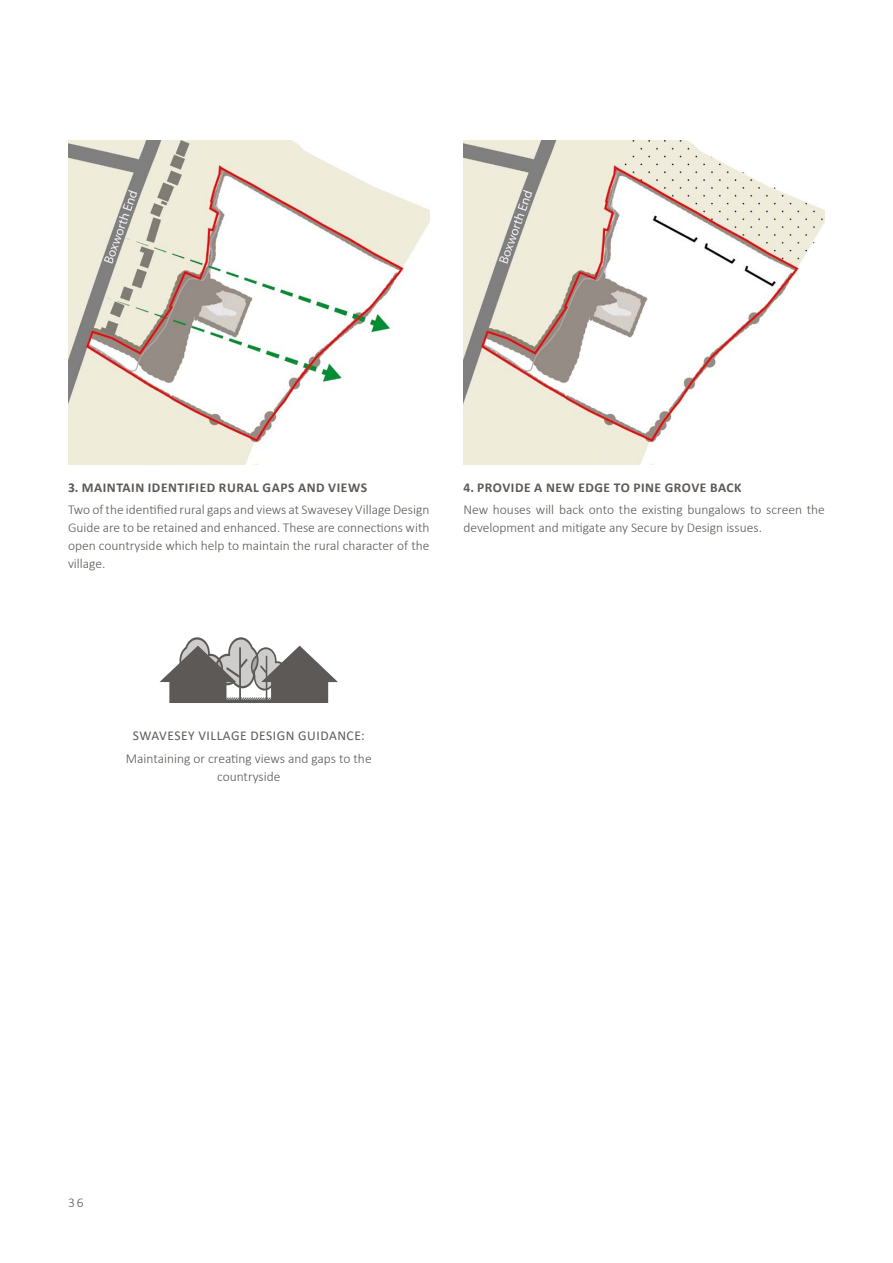
<style>
.page{position:relative;width:893px;height:1263px;background:#fff}
.page>*{position:absolute;margin:0;border:0;box-sizing:border-box;transform-origin:0 0}
.t1{font:300 13.5px/18px "Calibri";color:#5d5956;text-align:justify}
.t2{font:700 13.5px "Calibri";letter-spacing:.04em;color:#5d5956}
.t3{font:13.5px "Calibri";letter-spacing:.04em;color:#5d5956}
</style>
<div class="page">
<img style="left:463px;top:140px;width:362px;height:324px">
<img style="left:68px;top:140px;width:361px;height:324px">
<svg style="left:160px;top:637px;width:178px;height:66px"></svg>
<hr style="left:174px;top:700px;width:145px;height:3px;background:#5d5956">
<p class="t2" style="left:68px;top:478px;width:301px">3. MAINTAIN IDENTIFIED RURAL GAPS AND VIEWS</p>
<p class="t1" style="left:68px;top:501px;width:363px">Two of the identified rural gaps and views at Swavesey Village Design Guide are to be retained and enhanced. These are connections with open countryside which help to maintain the rural character of the village.</p>
<p class="t2" style="left:463px;top:478px;width:280px">4. PROVIDE A NEW EDGE TO PINE GROVE BACK</p>
<p class="t1" style="left:463px;top:501px;width:363px">New houses will back onto the existing bungalows to screen the development and mitigate any Secure by Design issues.</p>
<p class="t3" style="left:133px;top:726px;width:233px">SWAVESEY VILLAGE DESIGN GUIDANCE:</p>
<p class="t1" style="left:126px;top:749px;width:247px;text-align:center">Maintaining or creating views and gaps to the countryside</p>
<p class="t1" style="left:68px;top:1193px;width:17px">36</p>
</div>
